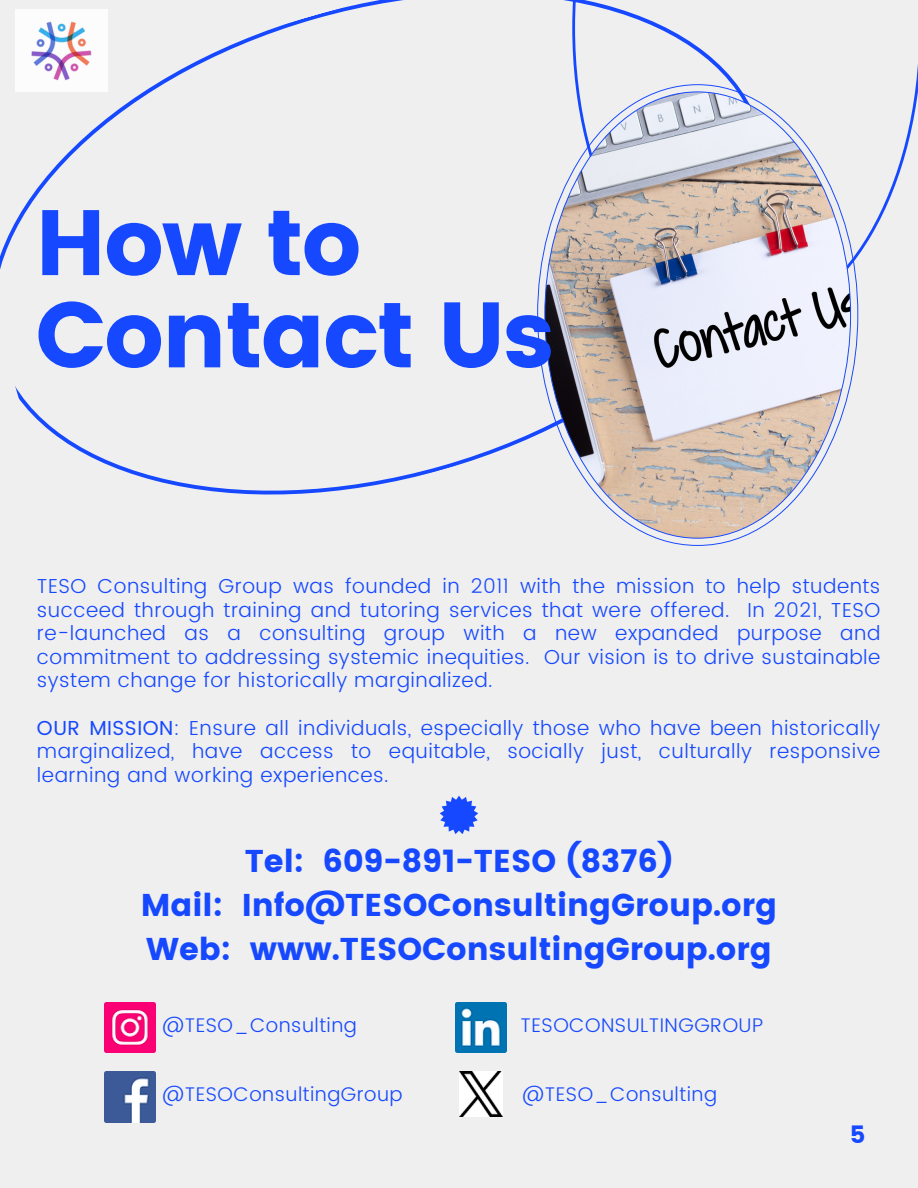
<style>
.page{position:relative;width:918px;height:1188px;background:#efefef}
.page>*{position:absolute;margin:0;border:0;box-sizing:border-box;transform-origin:0 0}
.t1{font:92.55px/92.2px "Poppins";letter-spacing:-.025em;color:#1649ff}
.t2{font:31.5px/43.8px "Poppins";color:#1649ff;text-align:center}
.t3{font:24px "Poppins";color:#1649ff}
.t4{font:300 20.25px/23.7px "Poppins";letter-spacing:.025em;color:#1649ff;text-align:justify}
.t5{font:300 19.8px "Poppins";letter-spacing:.025em;color:#1649ff}
.s1{font-weight:400}
</style>
<div class="page">
<svg style="left:0;top:0;width:572px;height:495px"></svg>
<svg style="left:572px;top:0;width:346px;height:255px"></svg>
<svg style="left:537px;top:84px;width:322px;height:462px"></svg>
<svg style="left:440px;top:796px;width:38px;height:38px"></svg>
<img style="left:105px;top:1002px;width:50px;height:51px">
<img style="left:105px;top:1072px;width:50px;height:51px">
<img style="left:459px;top:1072px;width:44px;height:45px">
<img style="left:456px;top:1002px;width:50px;height:51px">
<img style="left:15px;top:9px;width:92px;height:82px">
<p class="t1" style="left:35px;top:197px;width:521px">How to<br>Contact Us</p>
<p class="t4" style="left:37px;top:574px;width:845px">TESO Consulting Group was founded in 2011 with the mission to help students succeed through training and tutoring services that were offered. In 2021, TESO re-launched as a consulting group with a new expanded purpose and commitment to addressing systemic inequities. Our vision is to drive sustainable system change for historically marginalized.</p>
<h2 class="t4" style="left:37px;top:716px;width:845px"><span class="s1">OUR MISSION</span>: Ensure all individuals, especially those who have been historically marginalized, have access to equitable, socially just, culturally responsive learning and working experiences.</h2>
<p class="t2" style="left:141px;top:840px;width:638px">Tel: 609-891-TESO (8376)<br>Mail: Info@TESOConsultingGroup.org<br>Web: www.TESOConsultingGroup.org</p>
<p class="t5" style="left:162px;top:1014px;width:196px">@TESO_Consulting</p>
<h3 class="t5" style="left:521px;top:1014px;width:244px">TESOCONSULTINGGROUP</h3>
<p class="t5" style="left:162px;top:1083px;width:242px">@TESOConsultingGroup</p>
<p class="t5" style="left:522px;top:1083px;width:196px">@TESO_Consulting</p>
<p class="t3" style="left:850px;top:1121px;width:17px">5</p>
</div>
